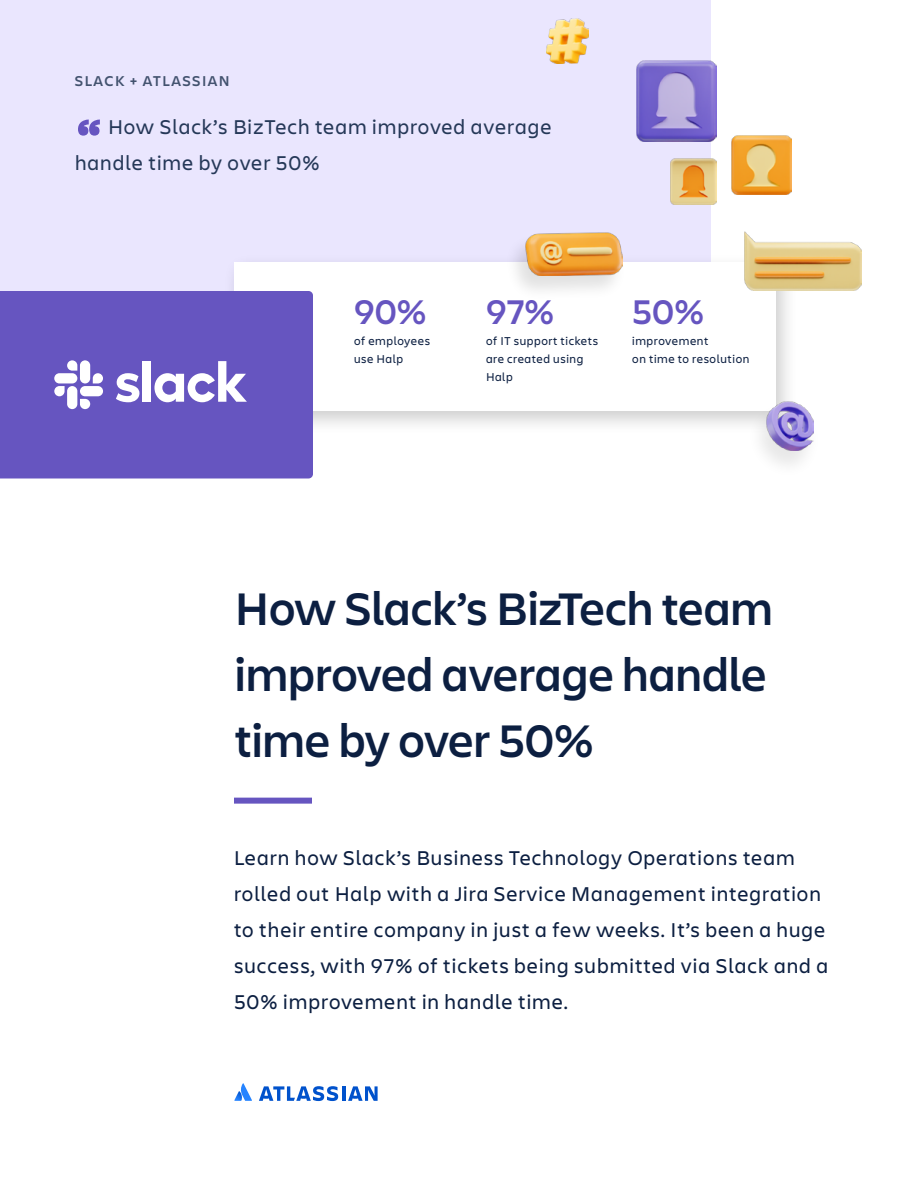
<style>
.page{position:relative;width:918px;height:1188px;background:#fff}
.page>*{position:absolute;margin:0;border:0;box-sizing:border-box;transform-origin:0 0}
.t1{font:600 48px/66px "Charlie Display";letter-spacing:-.005em;color:#0c1f41}
.t2{font:600 36px "Charlie Display";color:#6655c0}
.t3{font:21px/36px "Charlie Display";letter-spacing:.05em;color:#0c1f41}
.t4{font:21px/36px "Charlie Display";letter-spacing:.05em;color:#253858}
.t5{font:600 15px "Charlie Display";letter-spacing:.1em;color:#42526e}
.t6{font:12px/18px "Charlie Display";letter-spacing:.05em;color:#0c1f41}
</style>
<div class="page">
<svg style="left:234px;top:1083px;width:18px;height:18px"></svg>
<hr style="left:342px;top:1086px;width:3px;height:15px;background:#0052cc">
<svg style="left:259px;top:1086px;width:79px;height:15px"></svg>
<svg style="left:348px;top:1086px;width:30px;height:15px"></svg>
<div style="left:0;top:0;width:711px;height:346px;background:#eae6fe"></div>
<svg style="left:78px;top:120px;width:22px;height:16px"></svg>
<div style="left:234px;top:798px;width:78px;height:6px;background:#6655c0"></div>
<div style="left:223px;top:253px;width:576px;height:182px;background:#000;opacity:.2"></div>
<div style="left:234px;top:262px;width:542px;height:149px;background:#fff"></div>
<div style="left:0;top:291px;width:313px;height:187px;background:#6655c0"></div>
<svg style="left:116px;top:373px;width:23px;height:29px"></svg>
<div style="left:143px;top:361px;width:8px;height:41px;background:#fff"></div>
<svg style="left:154px;top:361px;width:93px;height:41px"></svg>
<svg style="left:54px;top:386px;width:11px;height:10px"></svg>
<div style="left:67px;top:386px;width:10px;height:23px;background:#fff;border-radius:5px"></div>
<svg style="left:67px;top:360px;width:10px;height:11px"></svg>
<div style="left:54px;top:373px;width:23px;height:10px;background:#fff;border-radius:5px"></div>
<svg style="left:93px;top:373px;width:10px;height:10px"></svg>
<div style="left:80px;top:360px;width:10px;height:23px;background:#fff;border-radius:5px"></div>
<svg style="left:80px;top:399px;width:10px;height:10px"></svg>
<div style="left:80px;top:386px;width:23px;height:10px;background:#fff;border-radius:5px"></div>
<img style="left:546px;top:19px;width:43px;height:45px">
<img style="left:636px;top:61px;width:81px;height:81px">
<img style="left:670px;top:158px;width:47px;height:47px">
<img style="left:732px;top:135px;width:60px;height:60px">
<img style="left:745px;top:232px;width:117px;height:58px">
<div style="left:504px;top:232px;width:123px;height:69px;background:#000;opacity:.12"></div>
<img style="left:525px;top:232px;width:97px;height:44px">
<div style="left:747px;top:401px;width:75px;height:77px;background:#000;opacity:.1"></div>
<img style="left:766px;top:401px;width:47px;height:50px">
<p class="t5" style="left:75px;top:70px;width:156px">SLACK + ATLASSIAN</p>
<p class="t4" style="left:75px;top:108px;width:478px;text-indent:33px">How Slack’s BizTech team improved average handle time by over 50%</p>
<h2 class="t2" style="left:354px;top:286px;width:74px">90%</h2>
<h2 class="t2" style="left:486px;top:286px;width:70px">97%</h2>
<h2 class="t2" style="left:632px;top:286px;width:73px">50%</h2>
<p class="t6" style="left:354px;top:332px;width:78px">of employees use Halp</p>
<p class="t6" style="left:486px;top:332px;width:114px">of IT support tickets are created using<br>Halp</p>
<p class="t6" style="left:632px;top:332px;width:119px">improvement<br>on time to resolution</p>
<h1 class="t1" style="left:235px;top:573px;width:539px">How Slack’s BizTech team improved average handle time by over 50%</h1>
<p class="t3" style="left:234px;top:839px;width:596px">Learn how Slack’s Business Technology Operations team rolled out Halp with a Jira Service Management integration to their entire company in just a few weeks. It’s been a huge success, with 97% of tickets being submitted via Slack and a 50% improvement in handle time.</p>
</div>
